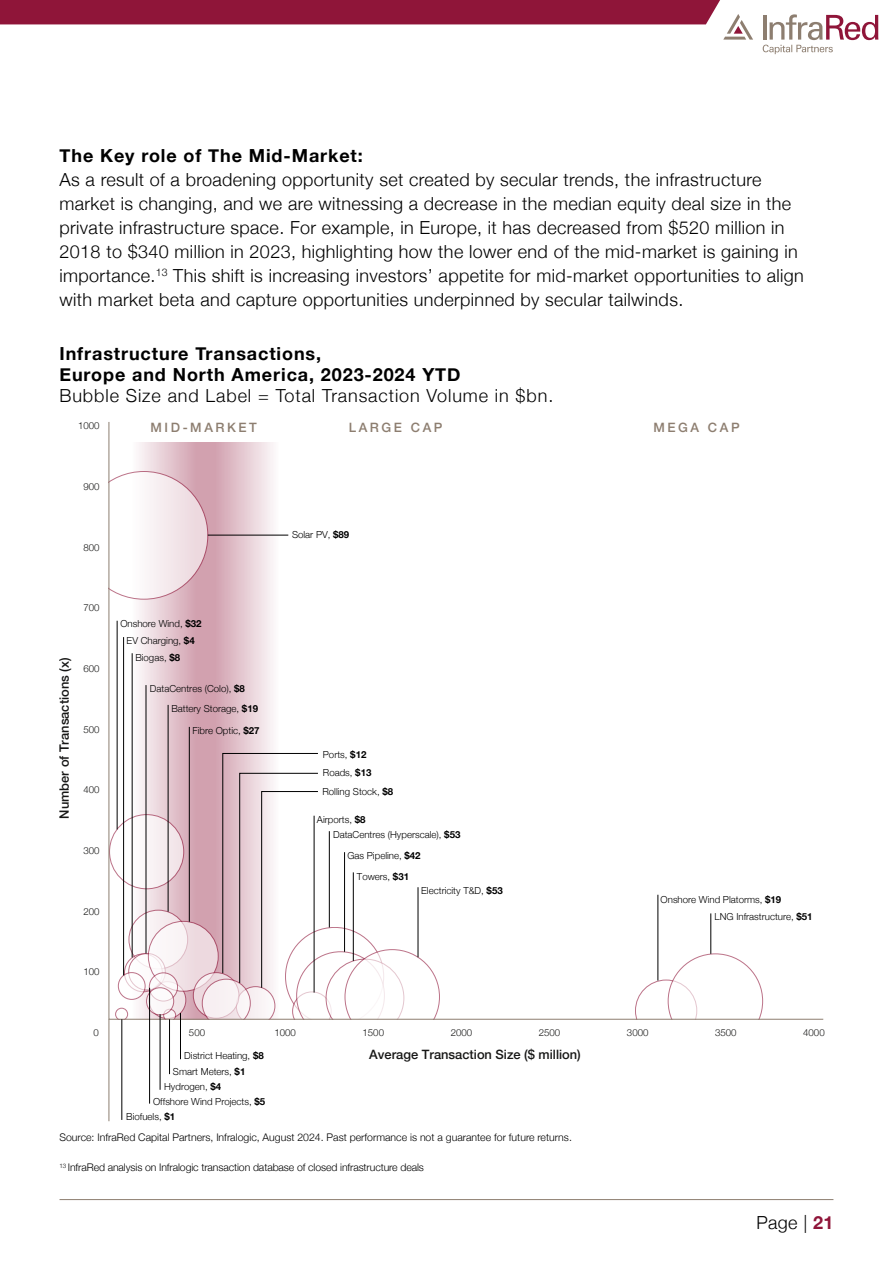
<style>
.page{position:relative;width:893px;height:1263px;background:#fff}
.page>*{position:absolute;margin:0;border:0;box-sizing:border-box;transform-origin:0 0}
.t1{font:300 18px/24px "Helvetica Neue";letter-spacing:.02em;color:#000}
.t2{font:700 18px/21px "Helvetica Neue";letter-spacing:.05em;color:#000}
.t3{font:300 18px "Helvetica Neue";letter-spacing:.05em;color:#000}
.t4{font:500 12.9px "Helvetica Neue";color:#171716}
.t5{font:500 12.9px "Helvetica Neue";letter-spacing:.2em;color:#8d7e70}
.t6{font:300 10.5px "Helvetica Neue";color:#000}
.t7{font:300 9.6px/15.1px "Helvetica Neue";color:#000}
.t8{font:300 9.6px "Helvetica Neue";color:#171716}
.s1{font-weight:700}
.s2{font-weight:700;color:#8f1539}
</style>
<div class="page">
<svg style="left:108px;top:422px;width:716px;height:598px"></svg>
<hr style="left:658px;top:895px;width:1px;height:85px;background:#000">
<hr style="left:710px;top:913px;width:1px;height:41px;background:#000">
<svg style="left:202px;top:753px;width:238px;height:266px"></svg>
<hr style="left:189px;top:727px;width:1px;height:195px;background:#000">
<hr style="left:168px;top:705px;width:1px;height:207px;background:#000">
<hr style="left:146px;top:685px;width:1px;height:268px;background:#000">
<hr style="left:132px;top:653px;width:1px;height:304px;background:#000">
<hr style="left:123px;top:637px;width:1px;height:338px;background:#000">
<hr style="left:117px;top:621px;width:1px;height:208px;background:#000">
<hr style="left:353px;top:872px;width:1px;height:89px;background:#000">
<hr style="left:208px;top:535px;width:80px;height:1px;background:#000">
<hr style="left:122px;top:1019px;width:1px;height:101px;background:#000">
<hr style="left:160px;top:1014px;width:1px;height:76px;background:#000">
<hr style="left:149px;top:988px;width:1px;height:115px;background:#000">
<hr style="left:169px;top:1019px;width:1px;height:55px;background:#000">
<hr style="left:180px;top:1013px;width:1px;height:46px;background:#000">
<hr style="left:109px;top:1019px;width:1px;height:102px;background:#8d7e70">
<svg style="left:763px;top:14px;width:115px;height:40px"></svg>
<svg style="left:0;top:0;width:753px;height:40px"></svg>
<hr style="left:60px;top:1199px;width:773px;height:1px;background:#8d7e70">
<p class="t2" style="left:60px;top:146px;width:305px">The Key role of The Mid-Market:</p>
<p class="t1" style="left:60px;top:166px;width:746px">As a result of a broadening opportunity set created by secular trends, the infrastructure market is changing, and we are witnessing a decrease in the median equity deal size in the private infrastructure space. For example, in Europe, it has decreased from $520 million in 2018 to $340 million in 2023, highlighting how the lower end of the mid-market is gaining in importance.<sup>13</sup> This shift is increasing investors’ appetite for mid-market opportunities to align with market beta and capture opportunities underpinned by secular tailwinds.</p>
<p class="t2" style="left:60px;top:343px;width:402px">Infrastructure Transactions,<br>Europe and North America, 2023-2024 YTD</p>
<p class="t3" style="left:60px;top:381px;width:495px">Bubble Size and Label = Total Transaction Volume in $bn.</p>
<p class="t8" style="left:78px;top:418px;width:23px">1000</p>
<p class="t8" style="left:84px;top:479px;width:18px">900</p>
<p class="t8" style="left:84px;top:539px;width:18px">800</p>
<p class="t5" style="left:151px;top:417px;width:108px">MID-MARKET</p>
<p class="t5" style="left:349px;top:417px;width:95px">LARGE CAP</p>
<p class="t5" style="left:653px;top:417px;width:88px">MEGA CAP</p>
<p class="t7" style="left:292px;top:527px;width:59px">Solar PV, <span class="s1">$89</span></p>
<p class="t8" style="left:84px;top:600px;width:18px">700</p>
<p class="t4" style="left:54px;top:818px;width:163px;rotate:-90deg">Number of Transactions (x)</p>
<p class="t8" style="left:84px;top:661px;width:18px">600</p>
<p class="t8" style="left:84px;top:721px;width:18px">500</p>
<p class="t8" style="left:84px;top:782px;width:18px">400</p>
<p class="t8" style="left:84px;top:843px;width:18px">300</p>
<p class="t7" style="left:120px;top:616px;width:83px">Onshore Wind, <span class="s1">$32</span></p>
<p class="t7" style="left:127px;top:632px;width:70px">EV Charging, <span class="s1">$4</span></p>
<p class="t7" style="left:135px;top:649px;width:46px">Biogas, <span class="s1">$8</span></p>
<p class="t7" style="left:150px;top:680px;width:96px">DataCentres (Colo), <span class="s1">$8</span></p>
<p class="t7" style="left:171px;top:700px;width:88px">Battery Storage, <span class="s1">$19</span></p>
<p class="t7" style="left:192px;top:722px;width:69px">Fibre Optic, <span class="s1">$27</span></p>
<p class="t8" style="left:84px;top:903px;width:18px">200</p>
<p class="t8" style="left:84px;top:964px;width:18px">100</p>
<p class="t7" style="left:323px;top:746px;width:45px">Ports, <span class="s1">$12</span></p>
<p class="t7" style="left:323px;top:765px;width:50px">Roads, <span class="s1">$13</span></p>
<p class="t7" style="left:322px;top:783px;width:72px">Rolling Stock, <span class="s1">$8</span></p>
<p class="t7" style="left:317px;top:811px;width:50px">Airports, <span class="s1">$8</span></p>
<p class="t7" style="left:333px;top:826px;width:129px">DataCentres (Hyperscale), <span class="s1">$53</span></p>
<p class="t7" style="left:347px;top:847px;width:75px">Gas Pipeline, <span class="s1">$42</span></p>
<p class="t7" style="left:357px;top:868px;width:54px">Towers, <span class="s1">$31</span></p>
<p class="t7" style="left:421px;top:882px;width:83px">Electricity T&amp;D, <span class="s1">$53</span></p>
<p class="t7" style="left:714px;top:889px;width:100px;line-height:17.7px;text-indent:-54px">Onshore Wind Platorms, <span class="s1">$19<br></span>LNG Infrastructure, <span class="s1">$51</span></p>
<p class="t8" style="left:94px;top:1025px;width:7px">0</p>
<p class="t8" style="left:189px;top:1025px;width:18px">500</p>
<p class="t8" style="left:274px;top:1025px;width:23px">1000</p>
<p class="t8" style="left:363px;top:1025px;width:23px">1500</p>
<p class="t8" style="left:451px;top:1025px;width:23px">2000</p>
<p class="t8" style="left:539px;top:1025px;width:23px">2500</p>
<p class="t8" style="left:627px;top:1025px;width:23px">3000</p>
<p class="t8" style="left:715px;top:1025px;width:23px">3500</p>
<p class="t8" style="left:803px;top:1025px;width:23px">4000</p>
<p class="t4" style="left:369px;top:1044px;width:213px">Average Transaction Size ($ million)</p>
<p class="t7" style="left:173px;top:1048px;width:92px;text-indent:11px">District Heating, <span class="s1">$8<br></span>Smart Meters, <span class="s1">$1</span></p>
<p class="t7" style="left:126px;top:1108px;width:50px">Biofuels, <span class="s1">$1</span></p>
<p class="t6" style="left:60px;top:1129px;width:514px">Source: InfraRed Capital Partners, Infralogic, August 2024. Past performance is not a guarantee for future returns.</p>
<p class="t6" style="left:60px;top:1159px;width:366px"><sup>13</sup> InfraRed analysis on Infralogic transaction database of closed infrastructure deals</p>
<p class="t7" style="left:153px;top:1078px;width:114px;text-indent:11px">Hydrogen, <span class="s1">$4<br></span>Offshore Wind Projects, <span class="s1">$5</span></p>
<p class="t1" style="left:756px;top:1210px;width:78px">Page | <span class="s2">21</span></p>
</div>
